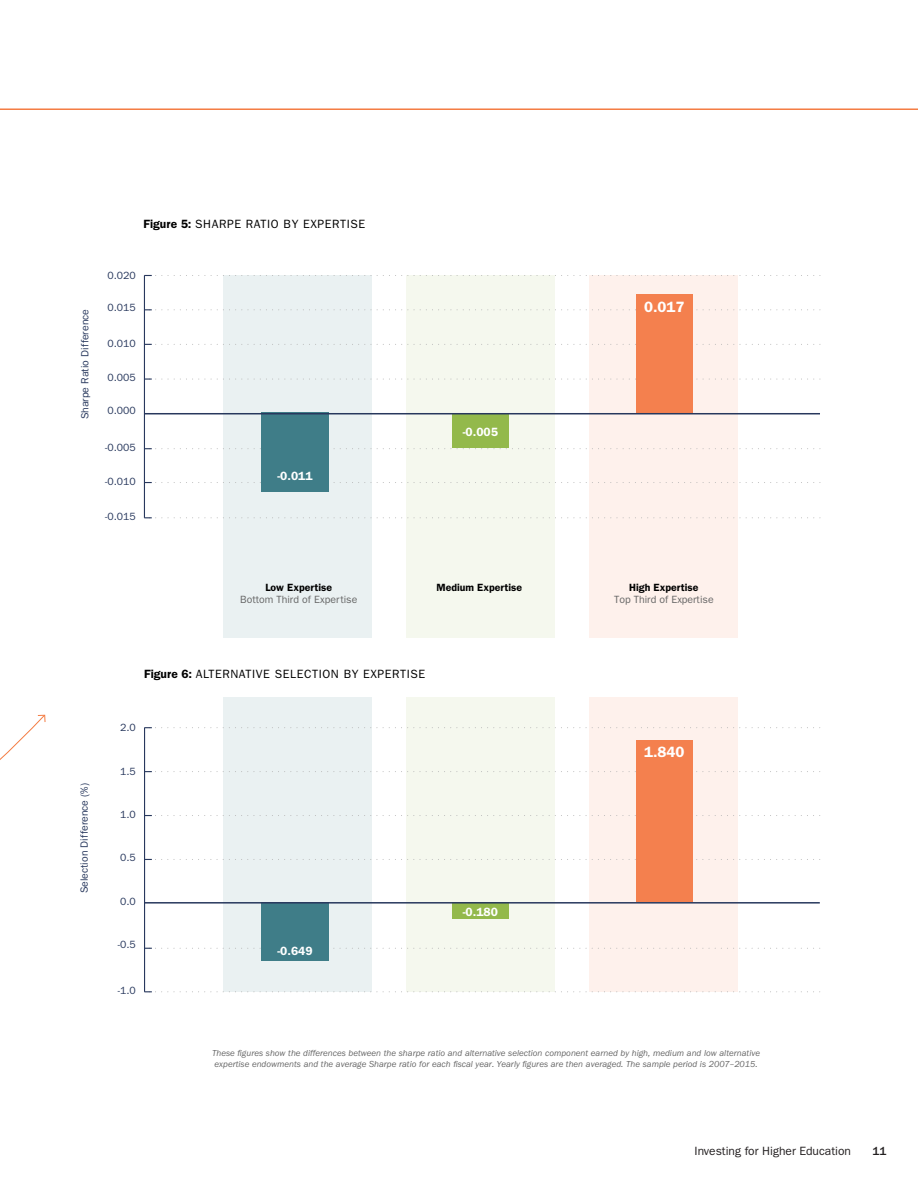
<style>
.page{position:relative;width:918px;height:1188px;background:#fff}
.page>*{position:absolute;margin:0;border:0;box-sizing:border-box;transform-origin:0 0}
.t1{font:600 15px "Franklin Gothic";color:#fff}
.t2{font:12px "Franklin Gothic";letter-spacing:.05em;color:#000}
.t3{font:12px "ITC Franklin Gothic Std";color:#231f20}
.t4{font:600 12px "Franklin Gothic";color:#fff}
.t5{font:500 12px "ITC Franklin Gothic Std";color:#231f20}
.t6{font:10.5px "Franklin Gothic";color:#28385d}
.t7{font:10.5px/12.6px "ITC Franklin Gothic Std";color:#666;text-align:center}
.t8{font:600 10.5px "Franklin Gothic";color:#000}
.t9{font:10.5px "Franklin Gothic";color:#666}
.t10{font:italic 9px/10.8px "ITC Franklin Gothic Std";color:#666}
.s1{font-weight:600}
.s2{font-family:"Franklin Gothic";font-weight:600;color:#000}
</style>
<div class="page">
<hr style="left:0;top:108px;width:918px;height:2px;background:#f47c43">
<div style="left:224px;top:275px;width:148px;height:717px;background:#eaf1f2"></div>
<div style="left:407px;top:275px;width:148px;height:717px;background:#f5f8ee"></div>
<div style="left:590px;top:275px;width:148px;height:717px;background:#fef1ec"></div>
<div style="left:102px;top:638px;width:740px;height:58px;background:#fff"></div>
<svg style="left:145px;top:815px;width:675px;height:1px"></svg>
<svg style="left:145px;top:859px;width:675px;height:1px"></svg>
<hr style="left:144px;top:728px;width:1px;height:264px;background:#28385d">
<div style="left:636px;top:741px;width:57px;height:161px;background:#f4804e"></div>
<div style="left:452px;top:902px;width:57px;height:17px;background:#93b94b"></div>
<div style="left:261px;top:902px;width:68px;height:59px;background:#3f7d88"></div>
<hr style="left:144px;top:902px;width:676px;height:2px;background:#28385d">
<svg style="left:145px;top:771px;width:675px;height:1px"></svg>
<svg style="left:144px;top:727px;width:676px;height:1px"></svg>
<svg style="left:145px;top:948px;width:675px;height:1px"></svg>
<svg style="left:144px;top:991px;width:676px;height:1px"></svg>
<div style="left:636px;top:295px;width:57px;height:118px;background:#f4804e"></div>
<div style="left:452px;top:413px;width:57px;height:34px;background:#93b94b"></div>
<div style="left:261px;top:413px;width:68px;height:79px;background:#3f7d88"></div>
<svg style="left:145px;top:344px;width:675px;height:1px"></svg>
<svg style="left:145px;top:378px;width:675px;height:2px"></svg>
<hr style="left:144px;top:275px;width:1px;height:243px;background:#28385d">
<svg style="left:145px;top:309px;width:675px;height:1px"></svg>
<svg style="left:144px;top:275px;width:676px;height:1px"></svg>
<svg style="left:145px;top:448px;width:675px;height:1px"></svg>
<svg style="left:145px;top:482px;width:675px;height:1px"></svg>
<svg style="left:144px;top:517px;width:676px;height:1px"></svg>
<hr style="left:145px;top:413px;width:675px;height:1px;background:#28385d">
<svg style="left:0;top:715px;width:46px;height:45px"></svg>
<p class="t2" style="left:144px;top:217px;width:223px"><span class="s1">Figure 5:</span> SHARPE RATIO BY EXPERTISE</p>
<p class="t6" style="left:79px;top:419px;width:112px;rotate:-90deg">Sharpe Ratio Difference</p>
<p class="t6" style="left:107px;top:269px;width:30px">0.020</p>
<p class="t6" style="left:107px;top:302px;width:30px">0.015</p>
<p class="t6" style="left:107px;top:337px;width:30px">0.010</p>
<p class="t6" style="left:107px;top:371px;width:30px">0.005</p>
<p class="t6" style="left:107px;top:405px;width:30px">0.000</p>
<p class="t6" style="left:105px;top:442px;width:32px">-0.005</p>
<p class="t6" style="left:105px;top:475px;width:32px">-0.010</p>
<p class="t6" style="left:105px;top:511px;width:32px">-0.015</p>
<p class="t4" style="left:277px;top:469px;width:37px">-0.011</p>
<p class="t4" style="left:463px;top:425px;width:37px">-0.005</p>
<p class="t8" style="left:265px;top:581px;width:68px">Low Expertise</p>
<p class="t8" style="left:437px;top:581px;width:87px">Medium Expertise</p>
<p class="t9" style="left:240px;top:594px;width:119px">Bottom Third of Expertise</p>
<p class="t1" style="left:644px;top:298px;width:42px">0.017</p>
<p class="t7" style="left:614px;top:581px;width:101px"><span class="s2">High Expertise<br></span>Top Third of Expertise</p>
<p class="t6" style="left:78px;top:893px;width:112px;rotate:-90deg">Selection Difference (%)</p>
<p class="t2" style="left:144px;top:667px;width:283px"><span class="s1">Figure 6:</span> ALTERNATIVE SELECTION BY EXPERTISE</p>
<p class="t6" style="left:120px;top:721px;width:17px">2.0</p>
<p class="t6" style="left:120px;top:766px;width:17px">1.5</p>
<p class="t6" style="left:120px;top:809px;width:17px">1.0</p>
<p class="t6" style="left:120px;top:852px;width:17px">0.5</p>
<p class="t6" style="left:120px;top:895px;width:17px">0.0</p>
<p class="t6" style="left:118px;top:939px;width:20px">-0.5</p>
<p class="t6" style="left:118px;top:985px;width:20px">-1.0</p>
<p class="t4" style="left:277px;top:944px;width:37px">-0.649</p>
<p class="t4" style="left:463px;top:905px;width:37px">-0.180</p>
<p class="t1" style="left:644px;top:743px;width:42px">1.840</p>
<p class="t10" style="left:212px;top:1048px;width:549px">These figures show the differences between the sharpe ratio and alternative selection component earned by high, medium and low alternative expertise endowments and the average Sharpe ratio for each fiscal year. Yearly figures are then averaged. The sample period is 2007–2015.</p>
<h2 class="t3" style="left:695px;top:1144px;width:158px">Investing for Higher Education</h2>
<h2 class="t5" style="left:873px;top:1144px;width:16px">11</h2>
</div>
